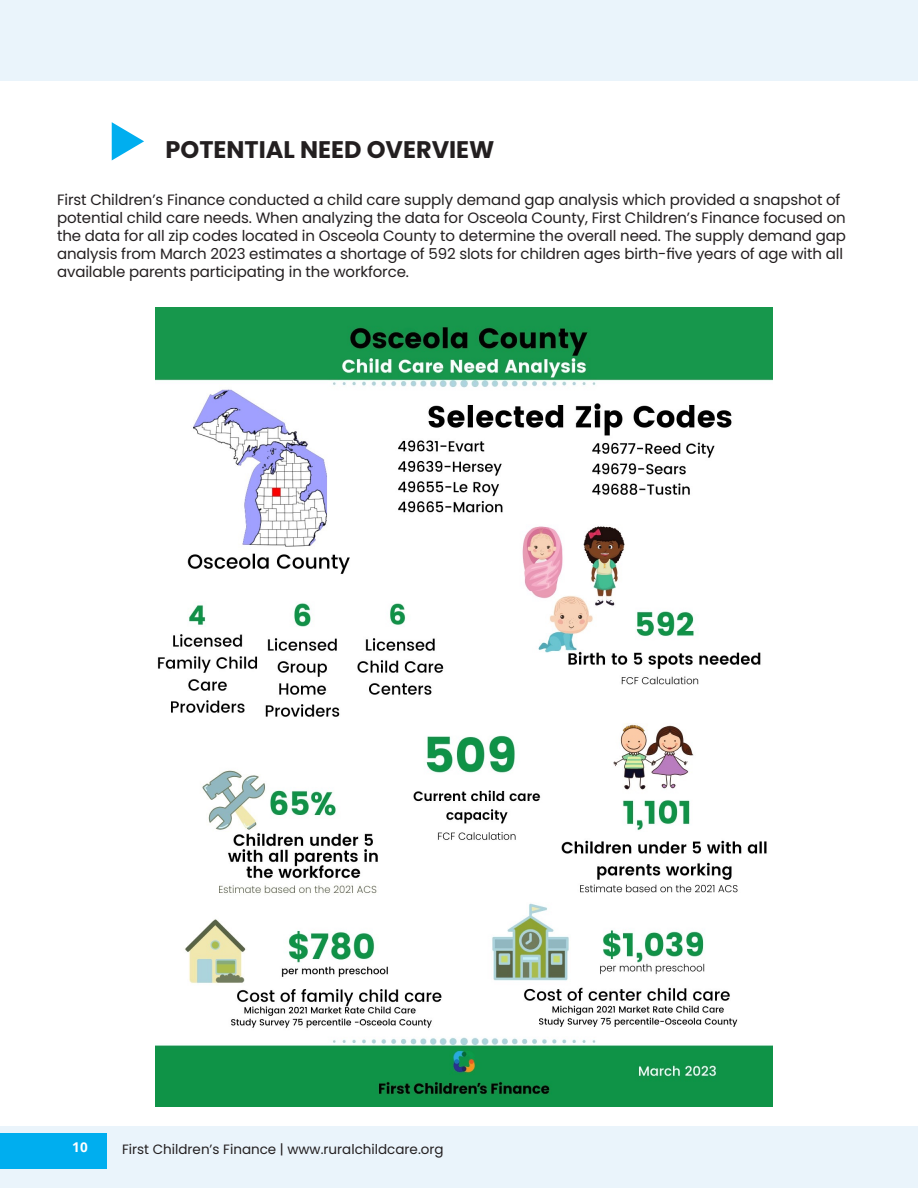
<style>
.page{position:relative;width:918px;height:1188px;background:#fff}
.page>*{position:absolute;margin:0;border:0;box-sizing:border-box;transform-origin:0 0}
.t1{font:700 24px "Poppins";color:#231f20}
.t2{font:15px/18px "Poppins";letter-spacing:-.01em;color:#231f20}
.t3{font:13.5px "Poppins";color:#231f20}
.t4{font:700 13.5px "Open Sans";color:#fff}
</style>
<div class="page">
<div style="left:0;top:0;width:918px;height:81px;background:#eaf4fb"></div>
<div style="left:0;top:1126px;width:918px;height:62px;background:#eaf4fb"></div>
<div style="left:0;top:1133px;width:107px;height:36px;background:#00aeef"></div>
<svg style="left:112px;top:122px;width:32px;height:38px"></svg>
<img style="left:156px;top:308px;width:617px;height:799px">
<p class="t1" style="left:166px;top:136px;width:330px">POTENTIAL NEED OVERVIEW</p>
<p class="t2" style="left:57px;top:191px;width:790px">First Children’s Finance conducted a child care supply demand gap analysis which provided a snapshot of potential child care needs. When analyzing the data for Osceola County, First Children’s Finance focused on the data for all zip codes located in Osceola County to determine the overall need. The supply demand gap analysis from March 2023 estimates a shortage of 592 slots for children ages birth-five years of age with all available parents participating in the workforce.</p>
<p class="t4" style="left:72px;top:1138px;width:17px">10</p>
<p class="t3" style="left:122px;top:1141px;width:323px">First Children’s Finance | www.ruralchildcare.org</p>
</div>
